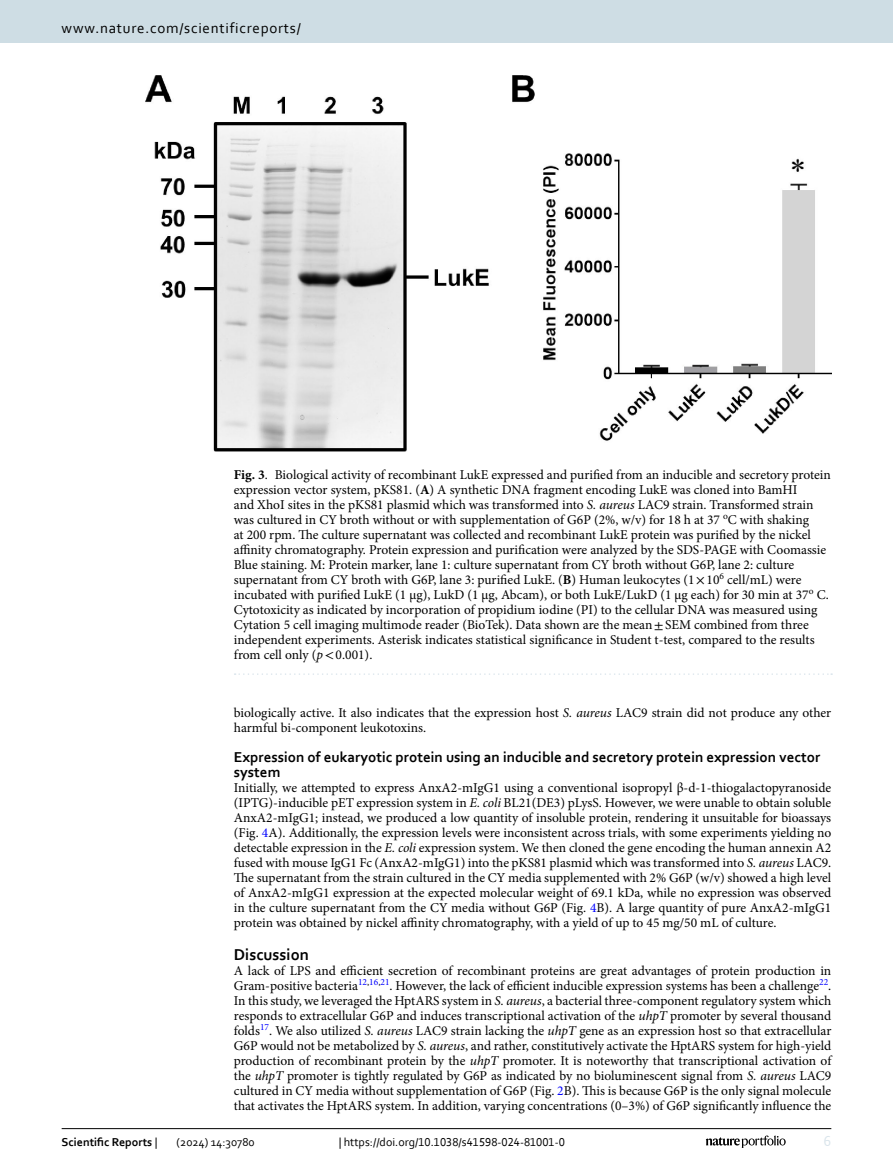
<style>
.page{position:relative;width:893px;height:1174px;background:#fff}
.page>*{position:absolute;margin:0;border:0;box-sizing:border-box;transform-origin:0 0}
.Head_1{font:700 16.5px "Corbel";color:#000}
.Head_2{font:700 15px/15px "Corbel";color:#000}
.t1{font:15px "Corbel";letter-spacing:.05em;color:#000}
.t2{font:15px "Corbel";color:#d9e4eb}
.Body_Text{font:13.5px/15px "Minion Pro";color:#000;text-align:justify}
.Figure_Caption{font:13.5px/15px "Minion Pro";color:#000}
.Body_Text_Indent{font:13.5px/15px "Minion Pro";color:#000}
.t3{font:12px "Corbel";color:#000}
.t4{font:700 12px "Corbel";color:#000}
.s1{font-weight:700}
.s2{font-style:italic}
.s3{font-family:"STIX"}
.s4{color:#00f}
.s5{font-weight:400}
</style>
<div class="page">
<img style="left:146px;top:76px;width:685px;height:375px">
<svg style="left:235px;top:673px;width:597px;height:2px"></svg>
<hr style="left:62px;top:1128px;width:769px;height:1px;background:#000">
<svg style="left:706px;top:1135px;width:80px;height:12px"></svg>
<div style="left:0;top:0;width:893px;height:43px;background:#cedde4"></div>
<p class="t1" style="left:62px;top:18px;width:241px">www.nature.com/scientificreports/</p>
<p class="Figure_Caption" style="left:234px;top:467px;width:598px"><span class="s1">Fig. 3</span>. Biological activity of recombinant LukE expressed and purified from an inducible and secretory protein expression vector system, pKS81. (<span class="s1">A</span>) A synthetic DNA fragment encoding LukE was cloned into BamHI<br>and XhoI sites in the pKS81 plasmid which was transformed into <span class="s2">S. aureus</span> LAC9 strain. Transformed strain was cultured in CY broth without or with supplementation of G6P (2%, w/v) for 18 h at 37 <sup>o</sup>C with shaking<br>at 200 rpm. The culture supernatant was collected and recombinant LukE protein was purified by the nickel affinity chromatography. Protein expression and purification were analyzed by the SDS-PAGE with Coomassie Blue staining. M: Protein marker, lane 1: culture supernatant from CY broth without G6P, lane 2: culture supernatant from CY broth with G6P, lane 3: purified LukE. (<span class="s1">B</span>) Human leukocytes (1<span class="s3">×</span>10<sup>6</sup> cell/mL) were incubated with purified LukE (1 µg), LukD (1 µg, Abcam), or both LukE/LukD (1 µg each) for 30 min at 37<sup>o</sup> C.<br>Cytotoxicity as indicated by incorporation of propidium iodine (PI) to the cellular DNA was measured using Cytation 5 cell imaging multimode reader (BioTek). Data shown are the mean<span class="s3">±</span>SEM combined from three independent experiments. Asterisk indicates statistical significance in Student t-test, compared to the results from cell only (<span class="s2">p</span><span class="s3">&lt;</span>0.001).</p>
<p class="Body_Text_Indent" style="left:234px;top:705px;width:599px">biologically active. It also indicates that the expression host <span class="s2">S. aureus</span> LAC9 strain did not produce any other harmful bi-component leukotoxins.</p>
<p class="Head_2" style="left:234px;top:749px;width:588px">Expression of eukaryotic protein using an inducible and secretory protein expression vector system</p>
<p class="Body_Text" style="left:234px;top:780px;width:599px">Initially, we attempted to express AnxA2-mIgG1 using a conventional isopropyl β-d-1-thiogalactopyranoside (IPTG)-inducible pET expression system in <span class="s2">E. coli</span> BL21(DE3) pLysS. However, we were unable to obtain soluble AnxA2-mIgG1; instead, we produced a low quantity of insoluble protein, rendering it unsuitable for bioassays (Fig. <span class="s4">4</span>A). Additionally, the expression levels were inconsistent across trials, with some experiments yielding no detectable expression in the <span class="s2">E. coli</span> expression system. We then cloned the gene encoding the human annexin A2 fused with mouse IgG1 Fc (AnxA2-mIgG1) into the pKS81 plasmid which was transformed into <span class="s2">S. aureus</span> LAC9.<br>The supernatant from the strain cultured in the CY media supplemented with 2% G6P (w/v) showed a high level of AnxA2-mIgG1 expression at the expected molecular weight of 69.1 kDa, while no expression was observed in the culture supernatant from the CY media without G6P (Fig. <span class="s4">4</span>B). A large quantity of pure AnxA2-mIgG1 protein was obtained by nickel affinity chromatography, with a yield of up to 45 mg/50 mL of culture.</p>
<p class="Head_1" style="left:234px;top:944px;width:77px">Discussion</p>
<p class="Body_Text" style="left:234px;top:963px;width:599px">A lack of LPS and efficient secretion of recombinant proteins are great advantages of protein production in Gram-positive bacteria<sup>12</sup><sup>,</sup><sup>16</sup><sup>,</sup><sup>21</sup>. However, the lack of efficient inducible expression systems has been a challenge<sup>22</sup>.<br>In this study, we leveraged the HptARS system in <span class="s2">S. aureus</span>, a bacterial three-component regulatory system which responds to extracellular G6P and induces transcriptional activation of the <span class="s2">uhpT</span> promoter by several thousand folds<sup>17</sup>. We also utilized <span class="s2">S. aureus</span> LAC9 strain lacking the <span class="s2">uhpT</span> gene as an expression host so that extracellular G6P would not be metabolized by <span class="s2">S. aureus</span>, and rather, constitutively activate the HptARS system for high-yield production of recombinant protein by the <span class="s2">uhpT</span> promoter. It is noteworthy that transcriptional activation of the <span class="s2">uhpT</span> promoter is tightly regulated by G6P as indicated by no bioluminescent signal from <span class="s2">S. aureus</span> LAC9 cultured in CY media without supplementation of G6P (Fig. <span class="s4">2</span>B). This is because G6P is the only signal molecule that activates the HptARS system. In addition, varying concentrations (0–3%) of G6P significantly influence the</p>
<p class="t4" style="left:62px;top:1134px;width:97px">Scientific Reports <span class="s5">|</span></p>
<p class="t3" style="left:177px;top:1134px;width:80px">(2024) 14:30780</p>
<p class="t3" style="left:339px;top:1134px;width:228px">| https://doi.org/10.1038/s41598-024-81001-0</p>
<p class="t2" style="left:824px;top:1132px;width:9px">6</p>
</div>
